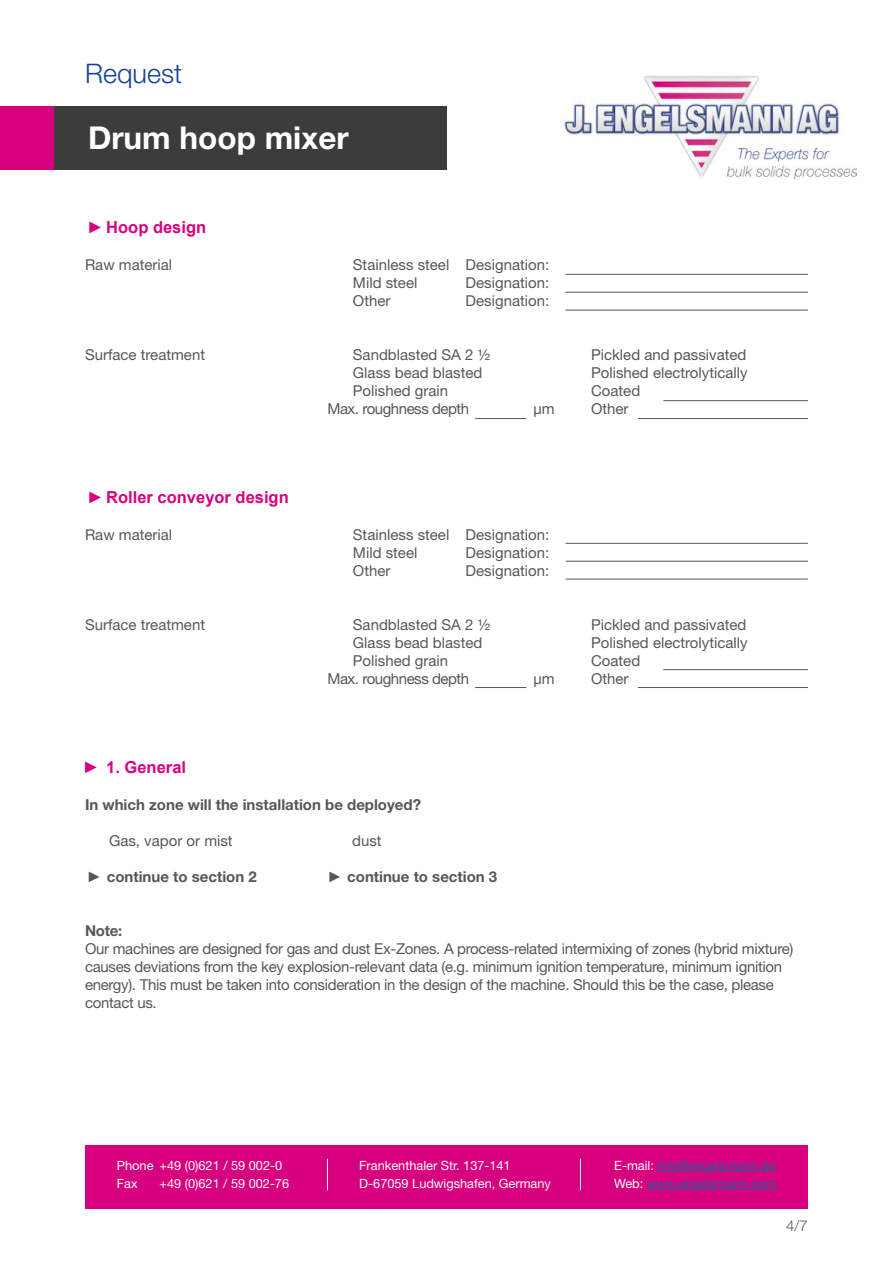
<style>
.page{position:relative;width:893px;height:1263px;background:#fff}
.page>*{position:absolute;margin:0;border:0;box-sizing:border-box;transform-origin:0 0}
.t1{font:700 31.5px "Helvetica Neue LT Std";color:#fff}
.t2{font:300 27px "Helvetica Neue LT Std";color:#164194}
.t3{font:700 16.5px "Arial";color:#d7007e}
.t4{font:15px/18px "Helvetica Neue LT Std";color:#575756}
.t5{font:15px/18px "Helvetica Neue LT Std";letter-spacing:-.02em;color:#575756}
.t6{font:700 15px "Helvetica Neue LT Std";color:#575756}
.t7{font:15px "Helvetica Neue LT Std";letter-spacing:-.03em;color:#575756}
.t8{font:300 15px "Helvetica Neue LT Std";color:#575756}
.t9{font:12.75px/18px "Helvetica Neue LT Std";color:#fff}
.t10{font:12.75px/18px "Helvetica Neue LT Std";color:#275b9b}
.s1{font-family:"Arial";font-weight:900}
.s2{color:#fff}
</style>
<div class="page">
<div style="left:54px;top:106px;width:392px;height:64px;background:#3c3c3b"></div>
<div style="left:0;top:106px;width:54px;height:64px;background:#d7007e"></div>
<div style="left:85px;top:1145px;width:723px;height:64px;background:#d7007e"></div>
<hr style="left:327px;top:1159px;width:1px;height:31px;background:#fff">
<hr style="left:580px;top:1159px;width:1px;height:31px;background:#fff">
<hr style="left:657px;top:1171px;width:119px;height:1px;background:#275b9b">
<hr style="left:647px;top:1189px;width:129px;height:1px;background:#275b9b">
<img style="left:561px;top:75px;width:296px;height:104px">
<hr style="left:566px;top:274px;width:242px;height:1px;background:#575756">
<hr style="left:566px;top:292px;width:242px;height:1px;background:#575756">
<hr style="left:566px;top:310px;width:242px;height:1px;background:#575756">
<hr style="left:663px;top:400px;width:145px;height:1px;background:#575756">
<hr style="left:638px;top:418px;width:170px;height:1px;background:#575756">
<hr style="left:475px;top:418px;width:51px;height:1px;background:#575756">
<hr style="left:566px;top:543px;width:242px;height:1px;background:#575756">
<hr style="left:566px;top:561px;width:242px;height:1px;background:#575756">
<hr style="left:566px;top:579px;width:242px;height:1px;background:#575756">
<hr style="left:663px;top:669px;width:145px;height:1px;background:#575756">
<hr style="left:638px;top:687px;width:170px;height:1px;background:#575756">
<hr style="left:475px;top:687px;width:51px;height:1px;background:#575756">
<h2 class="t2" style="left:85px;top:57px;width:99px">Request</h2>
<h1 class="t1" style="left:88px;top:119px;width:262px">Drum hoop mixer</h1>
<p class="t3" style="left:87px;top:215px;width:121px">► Hoop design</p>
<p class="t4" style="left:85px;top:255px;width:89px">Raw material</p>
<p class="t4" style="left:353px;top:255px;width:98px">Stainless steel<br>Mild steel<br>Other</p>
<p class="t4" style="left:466px;top:255px;width:85px;text-align:justify">Designation:<br>Designation:<br>Designation:</p>
<p class="t4" style="left:85px;top:345px;width:122px">Surface treatment</p>
<p class="t4" style="left:353px;top:345px;width:139px">Sandblasted SA 2 ½<br>Glass bead blasted<br>Polished grain</p>
<p class="t4" style="left:591px;top:345px;width:158px;text-align:justify">Pickled and passivated Polished electrolytically Coated</p>
<p class="t7" style="left:327px;top:400px;width:143px">Max. roughness depth</p>
<p class="t4" style="left:591px;top:399px;width:39px">Other</p>
<p class="t4" style="left:534px;top:399px;width:23px">μm</p>
<p class="t3" style="left:87px;top:485px;width:203px">► Roller conveyor design</p>
<p class="t4" style="left:85px;top:525px;width:89px">Raw material</p>
<p class="t4" style="left:353px;top:525px;width:98px">Stainless steel<br>Mild steel<br>Other</p>
<p class="t4" style="left:466px;top:525px;width:85px;text-align:justify">Designation:<br>Designation:<br>Designation:</p>
<p class="t4" style="left:85px;top:615px;width:122px">Surface treatment</p>
<p class="t4" style="left:353px;top:615px;width:139px">Sandblasted SA 2 ½<br>Glass bead blasted<br>Polished grain</p>
<p class="t4" style="left:591px;top:615px;width:158px;text-align:justify">Pickled and passivated Polished electrolytically Coated</p>
<p class="t7" style="left:327px;top:670px;width:143px">Max. roughness depth</p>
<p class="t4" style="left:591px;top:669px;width:39px">Other</p>
<p class="t4" style="left:534px;top:669px;width:23px">μm</p>
<p class="t3" style="left:83px;top:755px;width:105px">► 1. General</p>
<p class="t6" style="left:85px;top:795px;width:337px">In which zone will the installation be deployed?</p>
<p class="t4" style="left:109px;top:831px;width:125px">Gas, vapor or mist</p>
<p class="t4" style="left:352px;top:831px;width:31px">dust</p>
<p class="t6" style="left:87px;top:867px;width:171px"><span class="s1">►</span> continue to section 2</p>
<p class="t6" style="left:327px;top:867px;width:171px"><span class="s1">►</span> continue to section 3</p>
<p class="t6" style="left:85px;top:921px;width:39px">Note:</p>
<p class="t5" style="left:85px;top:939px;width:710px">Our machines are designed for gas and dust Ex-Zones. A process-related intermixing of zones (hybrid mixture) causes deviations from the key explosion-relevant data (e.g. minimum ignition temperature, minimum ignition energy). This must be taken into consideration in the design of the machine. Should this be the case, please contact us.</p>
<p class="t9" style="left:117px;top:1156px;width:167px">Phone +49 (0)621 / 59 002-0<br>Fax</p>
<p class="t9" style="left:159px;top:1174px;width:131px">+49 (0)621 / 59 002-76</p>
<p class="t9" style="left:359px;top:1156px;width:193px">Frankenthaler Str. 137-141<br>D-67059 Ludwigshafen, Germany</p>
<p class="t10" style="left:614px;top:1156px;width:164px"><span class="s2">E-mail:</span> info@engelsmann.de<br><span class="s2">Web:</span> www.engelsmann.com</p>
<p class="t8" style="left:786px;top:1217px;width:23px">4/7</p>
</div>
